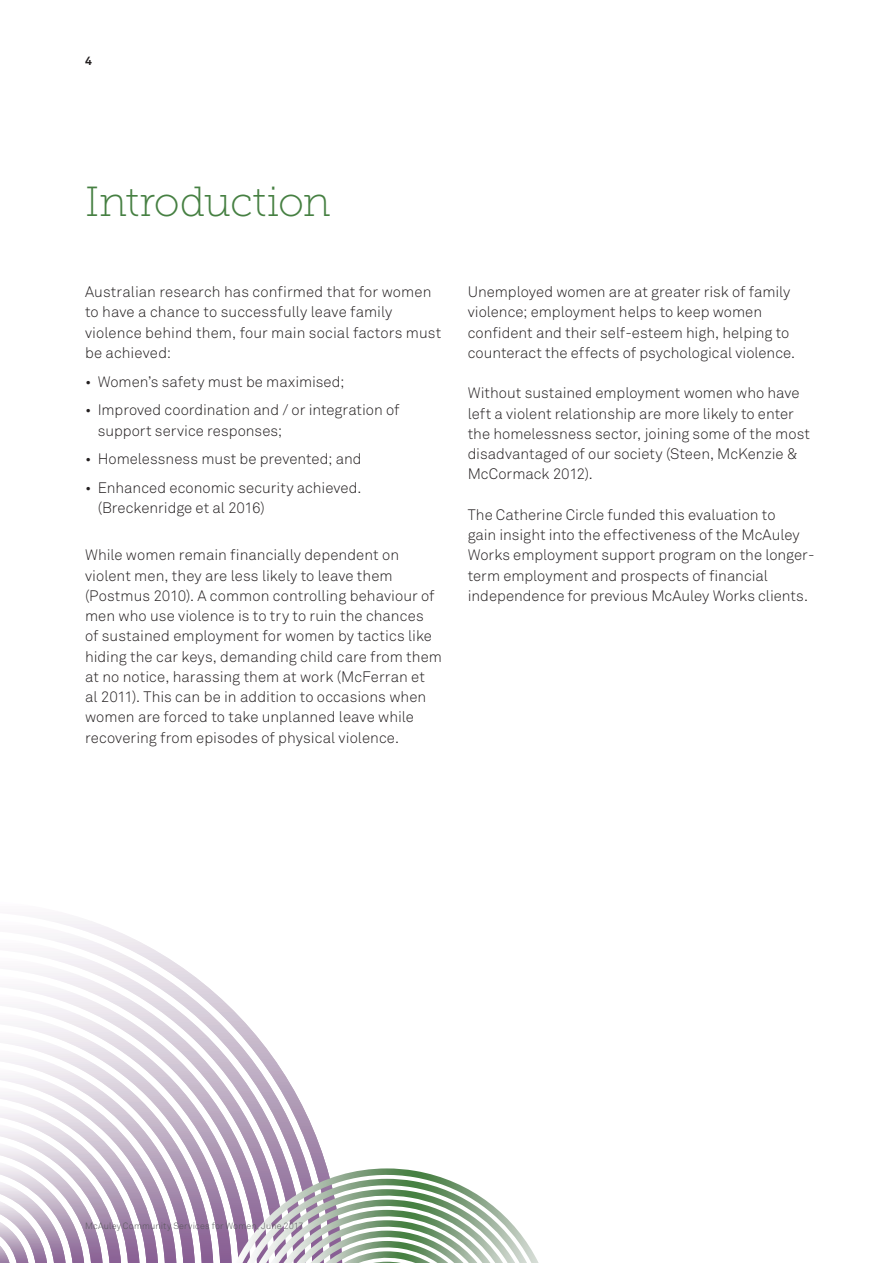
<style>
.page{position:relative;width:893px;height:1263px;background:#fff}
.page>*{position:absolute;margin:0;border:0;box-sizing:border-box;transform-origin:0 0}
.t1{font:42px "Museo Slab 100";letter-spacing:-.02em;color:#468042}
.Body_Text{font:300 15px/20.2px "Akkurat";color:#231f20}
.t2{font:700 12px "Akkurat";color:#231f20}
.t3{font:300 9px "Akkurat";letter-spacing:.02em;color:#57585a}
</style>
<div class="page">
<svg style="left:0;top:921px;width:327px;height:342px"></svg>
<svg style="left:235px;top:1168px;width:304px;height:95px"></svg>
<p class="t2" style="left:85px;top:53px;width:8px">4</p>
<h1 class="t1" style="left:85px;top:179px;width:247px">Introduction</h1>
<p class="Body_Text" style="left:85px;top:282px;width:358px">Australian research has confirmed that for women to have a chance to successfully leave family violence behind them, four main social factors must be achieved:</p>
<p class="Body_Text" style="left:85px;top:371px;width:261px">• Women’s safety must be maximised;</p>
<p class="Body_Text" style="left:98px;top:400px;width:303px;text-indent:-13px">• Improved coordination and / or integration of support service responses;</p>
<p class="Body_Text" style="left:85px;top:449px;width:278px">• Homelessness must be prevented; and</p>
<p class="Body_Text" style="left:98px;top:478px;width:265px;text-indent:-13px">• Enhanced economic security achieved. (Breckenridge et al 2016)</p>
<p class="Body_Text" style="left:85px;top:545px;width:358px">While women remain financially dependent on violent men, they are less likely to leave them (Postmus 2010). A common controlling behaviour of men who use violence is to try to ruin the chances<br>of sustained employment for women by tactics like hiding the car keys, demanding child care from them at no notice, harassing them at work (McFerran et<br>al 2011). This can be in addition to occasions when women are forced to take unplanned leave while recovering from episodes of physical violence.</p>
<p class="Body_Text" style="left:468px;top:282px;width:329px">Unemployed women are at greater risk of family violence; employment helps to keep women confident and their self-esteem high, helping to counteract the effects of psychological violence.</p>
<p class="Body_Text" style="left:468px;top:383px;width:344px">Without sustained employment women who have left a violent relationship are more likely to enter the homelessness sector, joining some of the most disadvantaged of our society (Steen, McKenzie &amp; McCormack 2012).</p>
<p class="Body_Text" style="left:468px;top:505px;width:348px">The Catherine Circle funded this evaluation to<br>gain insight into the effectiveness of the McAuley Works employment support program on the longer&shy;term employment and prospects of financial independence for previous McAuley Works clients.</p>
<p class="t3" style="left:85px;top:1220px;width:220px">McAuley Community Services for Women, June 2017</p>
</div>
